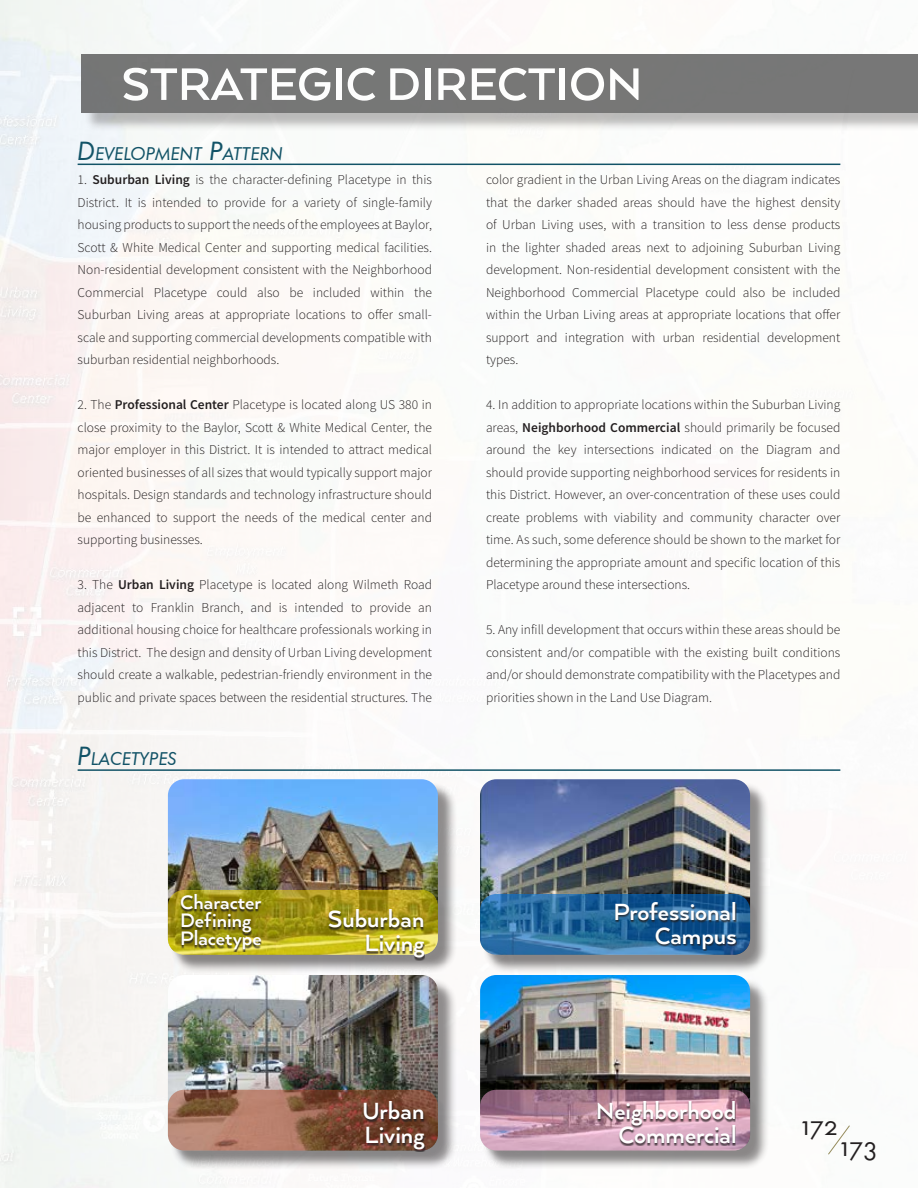
<style>
.page{position:relative;width:918px;height:1188px;background:#fff}
.page>*{position:absolute;margin:0;border:0;box-sizing:border-box;transform-origin:0 0}
.t1{font:700 52.5px "Arquitecta W00";color:#fff}
.body_right{font:700 27px/24px "Arquitecta W00";color:#fff;text-align:right}
.t2{font:27px "Futura SCTOT";letter-spacing:-.025em;color:#231f20}
.body_right-2{font:700 22.5px "Arquitecta W00";color:#fff}
.t3{font:italic 17.85px "Futura BT";color:#125367}
.t4{font:300 13.5px/22.5px "Source Sans Pro";color:#231f20;text-align:justify}
.s1{font-size:25.5px}
.s2{font-weight:600}
</style>
<div class="page">
<div style="left:83px;top:56px;width:835px;height:75px;background:#231f20;opacity:.4"></div>
<div style="left:81px;top:54px;width:837px;height:58px;background:#777776"></div>
<div style="left:170px;top:782px;width:287px;height:191px;background:#231f20;opacity:.5"></div>
<img style="left:168px;top:779px;width:270px;height:176px">
<div style="left:171px;top:893px;width:274px;height:69px;background:#231f20;opacity:.1"></div>
<svg style="left:168px;top:890px;width:270px;height:65px;background:#ac9d1c"></svg>
<div style="left:482px;top:782px;width:287px;height:192px;background:#231f20;opacity:.5"></div>
<img style="left:480px;top:779px;width:270px;height:176px">
<div style="left:483px;top:897px;width:274px;height:65px;background:#231f20;opacity:.1"></div>
<svg style="left:480px;top:894px;width:270px;height:61px;background:#2a6ca1"></svg>
<div style="left:615px;top:902px;width:122px;height:49px;background:#231f20;opacity:.75"></div>
<div style="left:170px;top:977px;width:286px;height:192px;background:#231f20;opacity:.5"></div>
<img style="left:168px;top:975px;width:270px;height:175px">
<div style="left:482px;top:977px;width:287px;height:192px;background:#231f20;opacity:.5"></div>
<img style="left:480px;top:975px;width:270px;height:175px">
<div style="left:172px;top:1093px;width:273px;height:65px;background:#231f20;opacity:.1"></div>
<svg style="left:168px;top:1090px;width:270px;height:60px;background:#96644e"></svg>
<div style="left:484px;top:1093px;width:274px;height:65px;background:#231f20;opacity:.1"></div>
<svg style="left:480px;top:1090px;width:270px;height:60px;background:#b5889e"></svg>
<div style="left:363px;top:1102px;width:62px;height:49px;background:#231f20;opacity:.75"></div>
<div style="left:597px;top:1102px;width:139px;height:43px;background:#231f20;opacity:.75"></div>
<div style="left:328px;top:910px;width:97px;height:50px;background:#231f20;opacity:.75"></div>
<hr style="left:78px;top:164px;width:762px;height:1px;background:#125367">
<hr style="left:78px;top:769px;width:762px;height:2px;background:#125367">
<svg style="left:828px;top:1125px;width:22px;height:30px"></svg>
<div style="left:180px;top:895px;width:82px;height:57px;background:#231f20;opacity:.75"></div>
<h1 class="t1" style="left:122px;top:54px;width:523px">STRATEGIC DIRECTION</h1>
<p class="t3" style="left:78px;top:143px;width:207px"><span class="s1">D</span>EVELOPM ENT <span class="s1">P</span>ATTERN</p>
<p class="t4" style="left:78px;top:168px;width:356px">1. <span class="s2">Suburban Living</span> is the character-defining Placetype in this District. It is intended to provide for a variety of single-family housing products to support the needs of the employees at Baylor, Scott &amp; White Medical Center and supporting medical facilities.<br>Non-residential development consistent with the Neighborhood Commercial Placetype could also be included within the Suburban Living areas at appropriate locations to offer small&shy;scale and supporting commercial developments compatible with suburban residential neighborhoods.</p>
<p class="t4" style="left:78px;top:393px;width:356px">2. The <span class="s2">Professional Center</span> Placetype is located along US 380 in close proximity to the Baylor, Scott &amp; White Medical Center, the major employer in this District. It is intended to attract medical oriented businesses of all sizes that would typically support major hospitals. Design standards and technology infrastructure should be enhanced to support the needs of the medical center and supporting businesses.</p>
<p class="t4" style="left:78px;top:573px;width:356px">3. The <span class="s2">Urban Living</span> Placetype is located along Wilmeth Road adjacent to Franklin Branch, and is intended to provide an additional housing choice for healthcare professionals working in this District. The design and density of Urban Living development should create a walkable, pedestrian-friendly environment in the public and private spaces between the residential structures. The</p>
<p class="t3" style="left:78px;top:748px;width:100px"><span class="s1">P</span>LACETYPES</p>
<p class="body_right-2" style="left:180px;top:890px;width:83px">Character</p>
<p class="body_right-2" style="left:180px;top:908px;width:73px">Defining</p>
<p class="body_right-2" style="left:180px;top:926px;width:83px">Placetype</p>
<p class="body_right" style="left:328px;top:907px;width:98px">Suburban</p>
<p class="body_right" style="left:365px;top:931px;width:61px">Living</p>
<p class="t4" style="left:486px;top:168px;width:356px">color gradient in the Urban Living Areas on the diagram indicates that the darker shaded areas should have the highest density of Urban Living uses, with a transition to less dense products in the lighter shaded areas next to adjoining Suburban Living development. Non-residential development consistent with the Neighborhood Commercial Placetype could also be included within the Urban Living areas at appropriate locations that offer support and integration with urban residential development types.</p>
<p class="t4" style="left:486px;top:393px;width:356px">4. In addition to appropriate locations within the Suburban Living areas, <span class="s2">Neighborhood Commercial</span> should primarily be focused around the key intersections indicated on the Diagram and should provide supporting neighborhood services for residents in this District. However, an over-concentration of these uses could create problems with viability and community character over time. As such, some deference should be shown to the market for determining the appropriate amount and specific location of this Placetype around these intersections.</p>
<p class="t4" style="left:486px;top:619px;width:356px">5. Any infill development that occurs within these areas should be consistent and/or compatible with the existing built conditions and/or should demonstrate compatibility with the Placetypes and priorities shown in the Land Use Diagram.</p>
<p class="body_right" style="left:613px;top:899px;width:125px">Professional</p>
<p class="body_right" style="left:655px;top:923px;width:83px">Campus</p>
<p class="body_right" style="left:362px;top:1098px;width:64px">Urban</p>
<p class="body_right" style="left:365px;top:1122px;width:61px">Living</p>
<p class="body_right" style="left:596px;top:1098px;width:142px">Neighborhood<br>Commercial</p>
<p class="t2" style="left:801px;top:1111px;width:40px">172</p>
<p class="t2" style="left:840px;top:1132px;width:40px">173</p>
</div>
